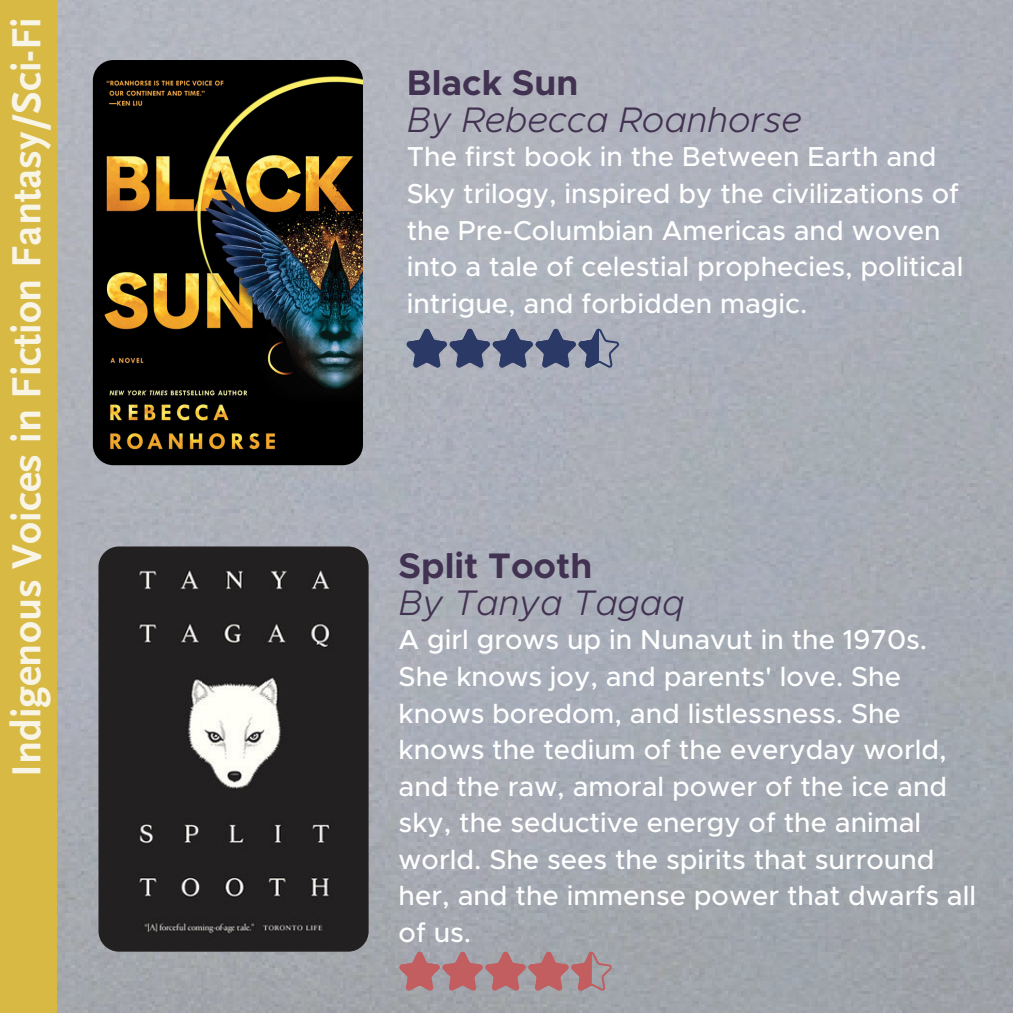
<style>
.page{position:relative;width:1013px;height:1013px;background:#fff}
.page>*{position:absolute;margin:0;border:0;box-sizing:border-box;transform-origin:0 0}
.t1{font:700 42.5px "Scala Sans";color:#f8f5e6}
.t2{font:italic 300 35.62px "Metropolis";color:#423252}
.t3{font:700 35.62px "Metropolis";color:#423252}
.t4{font:500 27.5px/36.5px "Metropolis";color:#fff}
</style>
<div class="page">
<img style="left:57px;top:0;width:955px;height:1012px">
<img style="left:93px;top:60px;width:270px;height:405px;border-radius:21px">
<img style="left:98px;top:546px;width:270px;height:405px;border-radius:21px">
<svg style="left:398px;top:951px;width:214px;height:40px"></svg>
<svg style="left:406px;top:328px;width:213px;height:40px"></svg>
<div style="left:0;top:0;width:57px;height:1012px;background:#d8b944"></div>
<p class="t1" style="left:4px;top:777px;width:761px;rotate:-90deg">Indigenous Voices in Fiction Fantasy/Sci-Fi</p>
<p class="t3" style="left:407px;top:67px;width:173px">Black Sun</p>
<p class="t2" style="left:407px;top:104px;width:396px">By Rebecca Roanhorse</p>
<p class="t4" style="left:407px;top:140px;width:558px">The first book in the Between Earth and Sky trilogy, inspired by the civilizations of the Pre-Columbian Americas and woven into a tale of celestial prophecies, political intrigue, and forbidden magic.</p>
<p class="t3" style="left:398px;top:549px;width:195px">Split Tooth</p>
<p class="t2" style="left:398px;top:587px;width:287px">By Tanya Tagaq</p>
<p class="t4" style="left:398px;top:623px;width:579px">A girl grows up in Nunavut in the 1970s.<br>She knows joy, and parents' love. She knows boredom, and listlessness. She knows the tedium of the everyday world, and the raw, amoral power of the ice and sky, the seductive energy of the animal world. She sees the spirits that surround her, and the immense power that dwarfs all of us.</p>
</div>
